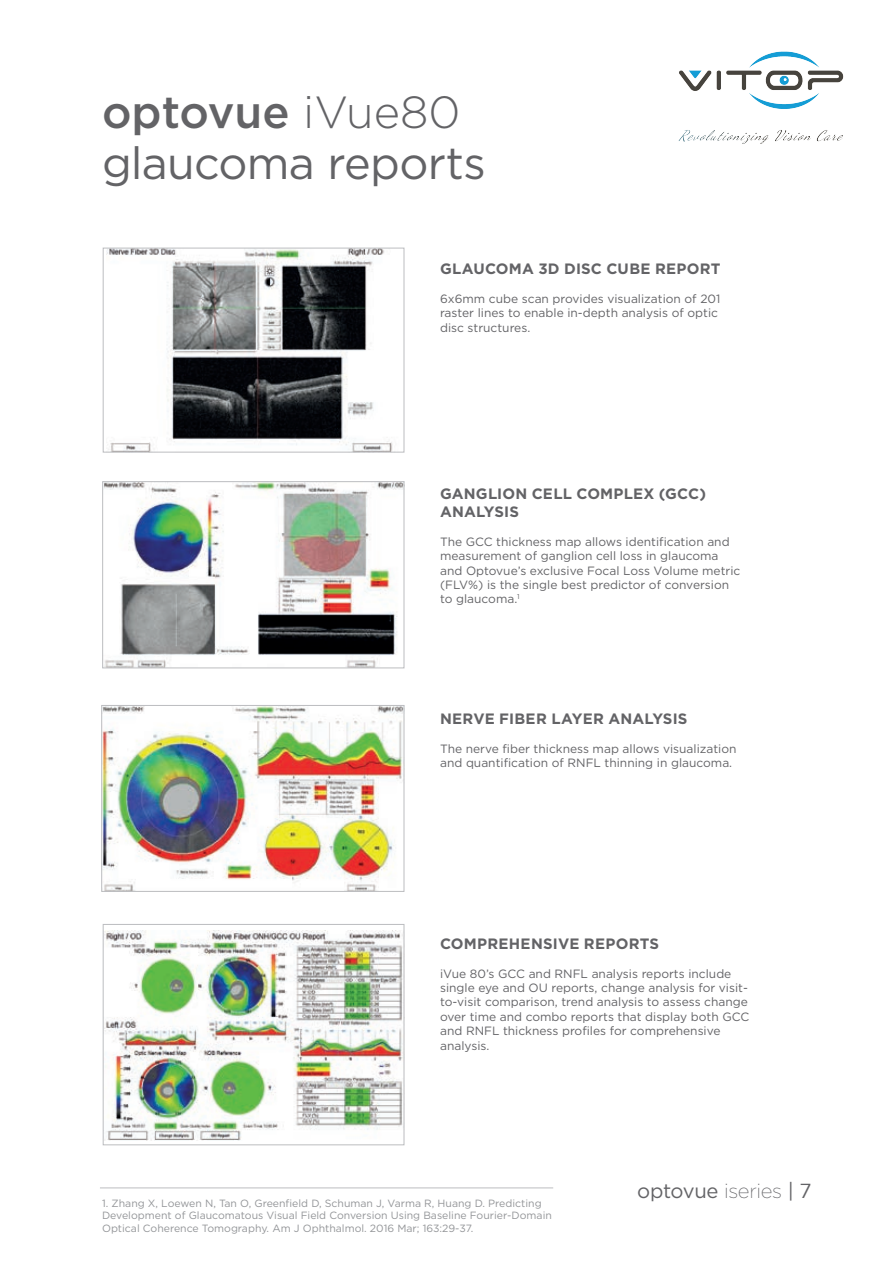
<style>
.page{position:relative;width:893px;height:1263px;background:#fff}
.page>*{position:absolute;margin:0;border:0;box-sizing:border-box;transform-origin:0 0}
.t1{font:45px/51px "Gotham";letter-spacing:-.015em;color:#636366}
.t2{font:20.25px "Gotham";letter-spacing:-.02em;color:#636366}
.t3{font:700 15px/18px "Gotham";letter-spacing:.01em;color:#636366}
.t4{font:12px/14.4px "Gotham";color:#636366}
.t5{font:10.5px/12.6px "Gotham";color:#939598}
.s1{font-weight:500}
.s2{font-weight:300}
.s3{font-family:"Gotham Ex";font-weight:300}
</style>
<div class="page">
<img style="left:103px;top:707px;width:299px;height:183px">
<div style="left:101px;top:705px;width:303px;height:187px;border:1px solid #bcbdc0"></div>
<img style="left:105px;top:931px;width:297px;height:209px">
<div style="left:103px;top:924px;width:301px;height:221px;border:1px solid #bcbdc0"></div>
<hr style="left:100px;top:1187px;width:453px;height:1px;background:#bcbdc0">
<img style="left:106px;top:250px;width:287px;height:200px">
<div style="left:103px;top:248px;width:301px;height:204px;border:1px solid #bcbdc0"></div>
<img style="left:104px;top:483px;width:298px;height:183px">
<div style="left:102px;top:481px;width:302px;height:187px;border:1px solid #bcbdc0"></div>
<img style="left:678px;top:51px;width:166px;height:93px">
<h1 class="t1" style="left:102px;top:85px;width:385px"><span class="s1">optovue</span> <span class="s2">iVue80 </span>glaucoma reports</h1>
<p class="t3" style="left:440px;top:259px;width:282px">GLAUCOMA 3D DISC CUBE REPORT</p>
<p class="t4" style="left:440px;top:291px;width:282px">6x6mm cube scan provides visualization of 201 raster lines to enable in-depth analysis of optic disc structures.</p>
<p class="t3" style="left:440px;top:484px;width:267px">GANGLION CELL COMPLEX (GCC)<br>ANALYSIS</p>
<p class="t4" style="left:440px;top:534px;width:302px">The GCC thickness map allows identification and measurement of ganglion cell loss in glaucoma and Optovue’s exclusive Focal Loss Volume metric (FLV%) is the single best predictor of conversion to glaucoma.<sup>1</sup></p>
<p class="t3" style="left:440px;top:709px;width:249px">NERVE FIBER LAYER ANALYSIS</p>
<p class="t4" style="left:440px;top:741px;width:298px">The nerve fiber thickness map allows visualization and quantification of RNFL thinning in glaucoma.</p>
<p class="t3" style="left:440px;top:934px;width:221px">COMPREHENSIVE REPORTS</p>
<p class="t4" style="left:440px;top:966px;width:311px">iVue 80’s GCC and RNFL analysis reports include single eye and OU reports, change analysis for visit&shy;to-visit comparison, trend analysis to assess change over time and combo reports that display both GCC and RNFL thickness profiles for comprehensive analysis.</p>
<p class="t5" style="left:102px;top:1197px;width:451px">1. Zhang X, Loewen N, Tan O, Greenfield D, Schuman J, Varma R, Huang D. Predicting<br>Development of Glaucomatous Visual Field Conversion Using Baseline Fourier-Domain<br>Optical Coherence Tomography. Am J Ophthalmol. 2016 Mar; 163:29-37.</p>
<h2 class="t2" style="left:637px;top:1179px;width:158px">optovue <span class="s3">iseries</span> |</h2>
</div>
